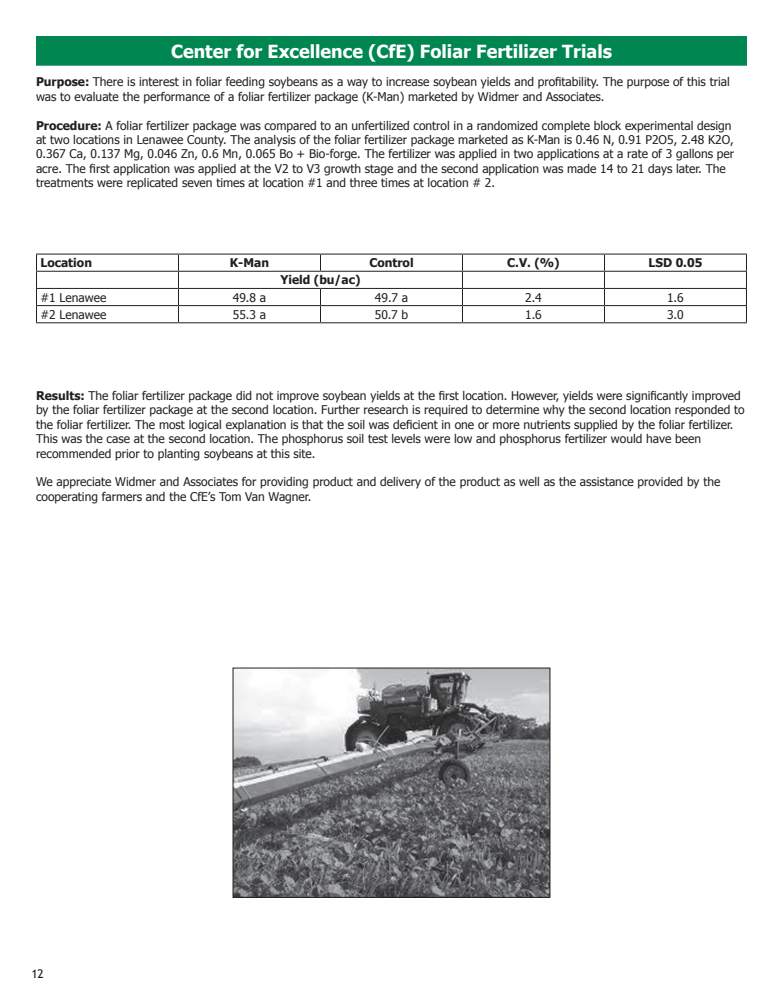
<style>
.page{position:relative;width:783px;height:999px;background:#fff}
.page>*{position:absolute;margin:0;border:0;box-sizing:border-box;transform-origin:0 0}
.t1{font:700 18px "Tahoma";color:#fff}
.t2{font:12px/14.4px "Tahoma";color:#231f20}
.t3{font:700 12px "Tahoma";color:#231f20}
.t4{font:12px "Trebuchet MS";color:#231f20}
.s1{font-weight:700}
</style>
<div class="page">
<div style="left:36px;top:36px;width:710px;height:29px;background:#008751"></div>
<div style="left:36px;top:36px;width:711px;height:30px;border:1px solid #008751"></div>
<hr style="left:36px;top:253px;width:142px;height:1px;background:#231f20">
<hr style="left:178px;top:253px;width:142px;height:1px;background:#231f20">
<hr style="left:320px;top:253px;width:142px;height:1px;background:#231f20">
<svg style="left:320px;top:254px;width:1px;height:17px"></svg>
<hr style="left:462px;top:253px;width:142px;height:1px;background:#231f20">
<hr style="left:604px;top:253px;width:143px;height:1px;background:#231f20">
<hr style="left:36px;top:271px;width:142px;height:1px;background:#231f20">
<hr style="left:178px;top:271px;width:142px;height:1px;background:#231f20">
<hr style="left:320px;top:271px;width:142px;height:1px;background:#231f20">
<hr style="left:462px;top:271px;width:142px;height:1px;background:#231f20">
<hr style="left:604px;top:271px;width:143px;height:1px;background:#231f20">
<hr style="left:36px;top:288px;width:142px;height:1px;background:#231f20">
<hr style="left:178px;top:288px;width:142px;height:1px;background:#231f20">
<hr style="left:320px;top:288px;width:142px;height:1px;background:#231f20">
<hr style="left:462px;top:288px;width:142px;height:1px;background:#231f20">
<hr style="left:604px;top:288px;width:143px;height:1px;background:#231f20">
<hr style="left:36px;top:305px;width:142px;height:1px;background:#231f20">
<svg style="left:36px;top:254px;width:1px;height:68px"></svg>
<hr style="left:178px;top:305px;width:142px;height:1px;background:#231f20">
<svg style="left:178px;top:254px;width:1px;height:68px"></svg>
<hr style="left:320px;top:305px;width:142px;height:1px;background:#231f20">
<svg style="left:320px;top:289px;width:1px;height:33px"></svg>
<hr style="left:462px;top:305px;width:142px;height:1px;background:#231f20">
<svg style="left:462px;top:254px;width:1px;height:68px"></svg>
<hr style="left:604px;top:305px;width:143px;height:1px;background:#231f20">
<svg style="left:604px;top:254px;width:1px;height:68px"></svg>
<svg style="left:746px;top:254px;width:1px;height:68px"></svg>
<hr style="left:36px;top:322px;width:142px;height:1px;background:#231f20">
<hr style="left:178px;top:322px;width:142px;height:1px;background:#231f20">
<hr style="left:320px;top:322px;width:142px;height:1px;background:#231f20">
<hr style="left:462px;top:322px;width:142px;height:1px;background:#231f20">
<hr style="left:604px;top:322px;width:143px;height:1px;background:#231f20">
<img style="left:234px;top:669px;width:314px;height:227px">
<div style="left:232px;top:667px;width:318px;height:231px;border:1px solid #231f20"></div>
<h1 class="t1" style="left:171px;top:39px;width:442px">Center for Excellence (CfE) Foliar Fertilizer Trials</h1>
<p class="t2" style="left:36px;top:74px;width:695px"><span class="s1">Purpose:</span> There is interest in foliar feeding soybeans as a way to increase soybean yields and profitability. The purpose of this trial was to evaluate the performance of a foliar fertilizer package (K-Man) marketed by Widmer and Associates.</p>
<p class="t2" style="left:36px;top:117px;width:699px"><span class="s1">Procedure:</span> A foliar fertilizer package was compared to an unfertilized control in a randomized complete block experimental design at two locations in Lenawee County. The analysis of the foliar fertilizer package marketed as K-Man is 0.46 N, 0.91 P2O5, 2.48 K2O, 0.367 Ca, 0.137 Mg, 0.046 Zn, 0.6 Mn, 0.065 Bo + Bio-forge. The fertilizer was applied in two applications at a rate of 3 gallons per acre. The first application was applied at the V2 to V3 growth stage and the second application was made 14 to 21 days later. The treatments were replicated seven times at location #1 and three times at location # 2.</p>
<p class="t3" style="left:40px;top:254px;width:53px">Location</p>
<p class="t3" style="left:230px;top:254px;width:41px">K-Man</p>
<p class="t3" style="left:369px;top:254px;width:46px">Control</p>
<p class="t3" style="left:507px;top:254px;width:54px">C.V. (%)</p>
<p class="t3" style="left:648px;top:254px;width:55px">LSD 0.05</p>
<p class="t3" style="left:280px;top:272px;width:82px">Yield (bu/ac)</p>
<p class="t2" style="left:40px;top:289px;width:67px">#1 Lenawee</p>
<p class="t2" style="left:233px;top:289px;width:35px">49.8 a</p>
<p class="t2" style="left:375px;top:289px;width:35px">49.7 a</p>
<p class="t2" style="left:525px;top:289px;width:18px">2.4</p>
<p class="t2" style="left:667px;top:289px;width:18px">1.6</p>
<p class="t2" style="left:40px;top:307px;width:67px">#2 Lenawee</p>
<p class="t2" style="left:233px;top:307px;width:35px">55.3 a</p>
<p class="t2" style="left:375px;top:307px;width:35px">50.7 b</p>
<p class="t2" style="left:525px;top:307px;width:18px">1.6</p>
<p class="t2" style="left:667px;top:307px;width:18px">3.0</p>
<p class="t2" style="left:36px;top:388px;width:710px"><span class="s1">Results:</span> The foliar fertilizer package did not improve soybean yields at the first location. However, yields were significantly improved by the foliar fertilizer package at the second location. Further research is required to determine why the second location responded to the foliar fertilizer. The most logical explanation is that the soil was deficient in one or more nutrients supplied by the foliar fertilizer.<br>This was the case at the second location. The phosphorus soil test levels were low and phosphorus fertilizer would have been recommended prior to planting soybeans at this site.</p>
<p class="t2" style="left:36px;top:474px;width:686px">We appreciate Widmer and Associates for providing product and delivery of the product as well as the assistance provided by the cooperating farmers and the CfE’s Tom Van Wagner.</p>
<p class="t4" style="left:31px;top:966px;width:14px">12</p>
</div>
